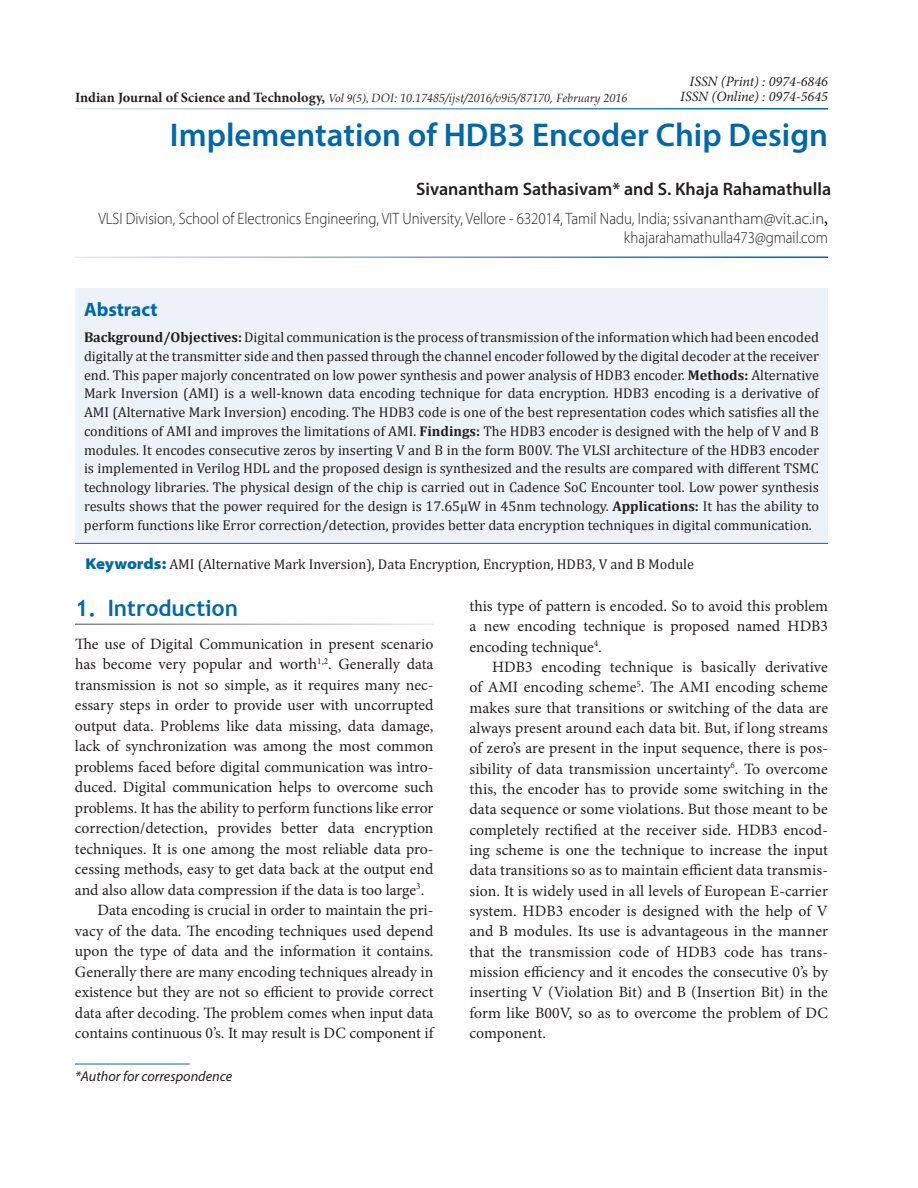
<style>
.page{position:relative;width:918px;height:1188px;background:#fff}
.page>*{position:absolute;margin:0;border:0;box-sizing:border-box;transform-origin:0 0}
.AT{font:600 33px "Myriad Pro";color:#0068a9}
.t1{font:700 22.5px "Trebuchet MS";color:#0068a9}
.Abs_Head{font:700 19.5px "Myriad Pro";color:#0068a9}
.Author{font:600 18px "Myriad Pro";color:#231f20}
.Affiliation{font:300 16.5px/19.5px "Myriad Pro";color:#231f20;text-align:right;scale:.9 1}
.Text_Ind{font:15.75px/20.4px "Minion Pro";color:#231f20;text-align:justify}
.Text{font:15.75px/20.5px "Minion Pro";letter-spacing:-.005em;color:#231f20;text-align:justify}
.Abs_Text1{font:14.25px/18.8px "Cambria";color:#231f20;text-align:justify}
.Keyword{font:14.25px "Cambria";color:#231f20}
.t2{font:italic 14.25px "Minion Pro";color:#231f20}
.Footnote1{font:italic 14.25px "Myriad Pro";color:#231f20}
.t3{font:italic 12px "Book Antiqua";color:#231f20}
.s1{font-family:"Minion Pro";font-weight:700;font-style:normal;font-size:14.25px}
.s2{font-family:"Minion Pro"}
.s3{font-family:"Minion Pro";font-weight:700}
.s4{font-weight:700}
.s5{font-family:"Myriad Pro";font-weight:900;font-stretch:semi-expanded;font-size:15.75px;color:#0068a9}
</style>
<div class="page">
<div style="left:75px;top:288px;width:753px;height:256px;background:#edf2f8"></div>
<hr style="left:75px;top:543px;width:753px;height:1px;background:#0068a9">
<hr style="left:75px;top:1064px;width:115px;height:1px;background:#0068a9">
<p class="t3" style="left:75px;top:89px;width:554px"><span class="s1">Indian Journal of Science and Technology,</span> <span class="s2">Vol 9(5),</span> DOI: 10.17485/ijst/2016/v9i5/87170, February 2016</p>
<p class="t2" style="left:690px;top:72px;width:140px">ISSN (Print) : 0974-6846</p>
<p class="t2" style="left:680px;top:87px;width:149px">ISSN (Online) : 0974-5645</p>
<p class="AT" style="left:170px;top:113px;width:660px">Implementation of HDB3 Encoder Chip Design</p>
<p class="Author" style="left:416px;top:178px;width:417px">Sivanantham Sathasivam* and S. Khaja Rahamathulla</p>
<p class="Affiliation" style="left:98px;top:208px;width:812px">VLSI Division, School of Electronics Engineering, VIT University, Vellore - 632014, Tamil Nadu, India; ssivanantham@vit.ac.in<span class="s3">, </span>khajarahamathulla473@gmail.com</p>
<p class="Abs_Head" style="left:84px;top:296px;width:75px">Abstract</p>
<p class="Abs_Text1" style="left:84px;top:328px;width:736px"><span class="s4">Background/Objectives:</span> Digital communication is the process of transmission of the information which had been encoded digitally at the transmitter side and then passed through the channel encoder followed by the digital decoder at the receiver end. This paper majorly concentrated on low power synthesis and power analysis of HDB3 encoder. <span class="s4">Methods:</span> Alternative Mark Inversion (AMI) is a well-known data encoding technique for data encryption. HDB3 encoding is a derivative of AMI (Alternative Mark Inversion) encoding. The HDB3 code is one of the best representation codes which satisfies all the conditions of AMI and improves the limitations of AMI. <span class="s4">Findings:</span> The HDB3 encoder is designed with the help of V and B modules. It encodes consecutive zeros by inserting V and B in the form B00V. The VLSI architecture of the HDB3 encoder is implemented in Verilog HDL and the proposed design is synthesized and the results are compared with different TSMC technology libraries. The physical design of the chip is carried out in Cadence SoC Encounter tool. Low power synthesis results shows that the power required for the design is 17.65µW in 45nm technology. <span class="s4">Applications:</span> It has the ability to perform functions like Error correction/detection, provides better data encryption techniques in digital communication.</p>
<p class="Keyword" style="left:86px;top:556px;width:610px"><span class="s5">Keywords:</span> AMI (Alternative Mark Inversion), Data Encryption, Encryption, HDB3, V and B Module</p>
<h1 class="t1" style="left:75px;top:594px;width:164px">1. Introduction</h1>
<p class="Text" style="left:75px;top:633px;width:360px">The use of Digital Communication in present scenario has become very popular and worth<sup>1,2</sup>. Generally data transmission is not so simple, as it requires many nec&shy;essary steps in order to provide user with uncorrupted output data. Problems like data missing, data damage, lack of synchronization was among the most common problems faced before digital communication was intro&shy;duced. Digital communication helps to overcome such problems. It has the ability to perform functions like error correction/detection, provides better data encryption techniques. It is one among the most reliable data pro&shy;cessing methods, easy to get data back at the output end and also allow data compression if the data is too large<sup>3</sup>.</p>
<p class="Text_Ind" style="left:75px;top:900px;width:360px;text-indent:23px">Data encoding is crucial in order to maintain the pri&shy;vacy of the data. The encoding techniques used depend upon the type of data and the information it contains.<br>Generally there are many encoding techniques already in existence but they are not so efficient to provide correct data after decoding. The problem comes when input data contains continuous 0’s. It may result is DC component if</p>
<p class="Text_Ind" style="left:470px;top:596px;width:360px">this type of pattern is encoded. So to avoid this problem a new encoding technique is proposed named HDB3 encoding technique<sup>4</sup>.</p>
<p class="Text_Ind" style="left:469px;top:657px;width:360px;text-indent:23px">HDB3 encoding technique is basically derivative of AMI encoding scheme<sup>5</sup>. The AMI encoding scheme makes sure that transitions or switching of the data are always present around each data bit. But, if long streams of zero’s are present in the input sequence, there is pos&shy;sibility of data transmission uncertainty<sup>6</sup>. To overcome this, the encoder has to provide some switching in the data sequence or some violations. But those meant to be completely rectified at the receiver side. HDB3 encod&shy;ing scheme is one the technique to increase the input data transitions so as to maintain efficient data transmis&shy;sion. It is widely used in all levels of European E-carrier system. HDB3 encoder is designed with the help of V and B modules. Its use is advantageous in the manner that the transmission code of HDB3 code has trans&shy;mission efficiency and it encodes the consecutive 0’s by inserting V (Violation Bit) and B (Insertion Bit) in the form like B00V, so as to overcome the problem of DC component.</p>
<p class="Footnote1" style="left:75px;top:1067px;width:159px">*Author for correspondence</p>
</div>
